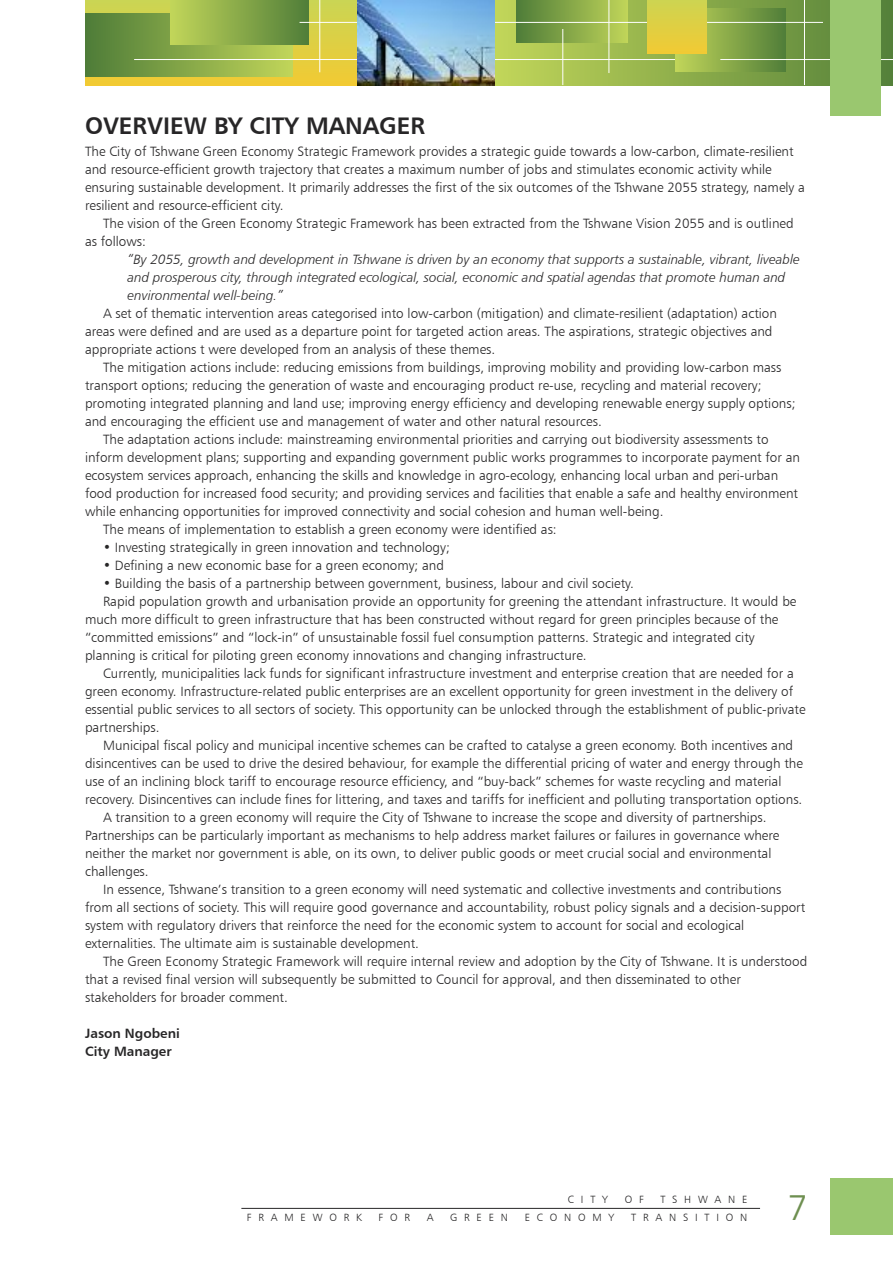
<style>
.page{position:relative;width:893px;height:1263px;background:#fff}
.page>*{position:absolute;margin:0;border:0;box-sizing:border-box;transform-origin:0 0}
.t1{font:36px "Humanist 777 BT Light B";color:#6e8f50}
.t2{font:24px "Humanist 777 BT Bold B";color:#272627}
.t3{font:13.5px/18px "Humanist 777 BT Light B";color:#272627}
.t4{font:13.5px/18px "Humanist 777 BT Light Italic B";color:#272627}
.t5{font:13.5px/18px "Humanist 777 BT Bold B";color:#272627}
.t6{font:10.5px "Humanist 777 BT Light B";letter-spacing:.65em;color:#272627}
</style>
<div class="page">
<div style="left:831px;top:1178px;width:62px;height:56px;background:#9ac76f"></div>
<hr style="left:241px;top:1208px;width:519px;height:1px;background:#272627">
<svg style="left:85px;top:0;width:273px;height:85px;background:#dccd44"></svg>
<div style="left:85px;top:13px;width:207px;height:63px;background:linear-gradient(to right,#4e7c38,#c0d559)"></div>
<div style="left:170px;top:0;width:139px;height:44px;background:linear-gradient(to right,#c2d65a,#507d39)"></div>
<hr style="left:320px;top:0;width:1px;height:72px;background:#fff">
<svg style="left:494px;top:0;width:399px;height:85px;background:#90af4c"></svg>
<div style="left:516px;top:0;width:111px;height:43px;background:linear-gradient(to right,#4e7c38,#c2d65f)"></div>
<hr style="left:134px;top:59px;width:633px;height:1px;background:#fff">
<hr style="left:609px;top:0;width:1px;height:73px;background:#fff">
<hr style="left:804px;top:0;width:1px;height:85px;background:#fff">
<hr style="left:563px;top:29px;width:1px;height:56px;background:#fff">
<svg style="left:675px;top:9px;width:111px;height:62px;background:#7fa246"></svg>
<hr style="left:300px;top:22px;width:523px;height:1px;background:#fff">
<div style="left:647px;top:0;width:60px;height:53px;background:linear-gradient(to bottom,#cdd451,#f1ca34)"></div>
<img style="left:358px;top:0;width:136px;height:85px">
<hr style="left:720px;top:59px;width:173px;height:1px;background:#fff">
<div style="left:830px;top:0;width:50px;height:116px;background:#9ac76f"></div>
<h2 class="t2" style="left:85px;top:110px;width:342px">OVERVIEW BY CITY MANAGER</h2>
<p class="t3" style="left:85px;top:142px;width:721px">The City of Tshwane Green Economy Strategic Framework provides a strategic guide towards a low-carbon, climate-resilient and resource-efficient growth trajectory that creates a maximum number of jobs and stimulates economic activity while ensuring sustainable development. It primarily addresses the first of the six outcomes of the Tshwane 2055 strategy, namely a resilient and resource-efficient city.</p>
<p class="t3" style="left:85px;top:214px;width:710px;text-indent:18px">The vision of the Green Economy Strategic Framework has been extracted from the Tshwane Vision 2055 and is outlined as follows:</p>
<p class="t4" style="left:128px;top:250px;width:674px">“By 2055, growth and development in Tshwane is driven by an economy that supports a sustainable, vibrant, liveable and prosperous city, through integrated ecological, social, economic and spatial agendas that promote human and environmental well-being.”</p>
<p class="t3" style="left:85px;top:304px;width:693px;text-indent:18px">A set of thematic intervention areas categorised into low-carbon (mitigation) and climate-resilient (adaptation) action areas were defined and are used as a departure point for targeted action areas. The aspirations, strategic objectives and appropriate actions t were developed from an analysis of these themes.</p>
<p class="t3" style="left:103px;top:358px;width:680px">The mitigation actions include: reducing emissions from buildings, improving mobility and providing low-carbon mass</p>
<p class="t3" style="left:85px;top:376px;width:678px">transport options; reducing the generation of waste and encouraging product re-use, recycling and material recovery;</p>
<p class="t3" style="left:85px;top:394px;width:712px">promoting integrated planning and land use; improving energy efficiency and developing renewable energy supply options;</p>
<p class="t3" style="left:85px;top:412px;width:518px">and encouraging the efficient use and management of water and other natural resources.</p>
<p class="t3" style="left:103px;top:430px;width:667px">The adaptation actions include: mainstreaming environmental priorities and carrying out biodiversity assessments to</p>
<p class="t3" style="left:85px;top:448px;width:716px">inform development plans; supporting and expanding government public works programmes to incorporate payment for an</p>
<p class="t3" style="left:85px;top:466px;width:695px">ecosystem services approach, enhancing the skills and knowledge in agro-ecology, enhancing local urban and peri-urban</p>
<p class="t3" style="left:85px;top:484px;width:714px">food production for increased food security; and providing services and facilities that enable a safe and healthy environment</p>
<p class="t3" style="left:85px;top:502px;width:580px">while enhancing opportunities for improved connectivity and social cohesion and human well-being.</p>
<p class="t3" style="left:103px;top:520px;width:455px">The means of implementation to establish a green economy were identified as:</p>
<p class="t3" style="left:103px;top:538px;width:348px">• Investing strategically in green innovation and technology;</p>
<p class="t3" style="left:103px;top:556px;width:343px">• Defining a new economic base for a green economy; and</p>
<p class="t3" style="left:103px;top:574px;width:532px">• Building the basis of a partnership between government, business, labour and civil society.</p>
<p class="t3" style="left:103px;top:592px;width:695px">Rapid population growth and urbanisation provide an opportunity for greening the attendant infrastructure. It would be</p>
<p class="t3" style="left:85px;top:610px;width:695px">much more difficult to green infrastructure that has been constructed without regard for green principles because of the</p>
<p class="t3" style="left:85px;top:628px;width:671px">“committed emissions” and “lock-in” of unsustainable fossil fuel consumption patterns. Strategic and integrated city</p>
<p class="t3" style="left:85px;top:646px;width:503px">planning is critical for piloting green economy innovations and changing infrastructure.</p>
<p class="t3" style="left:103px;top:664px;width:692px">Currently, municipalities lack funds for significant infrastructure investment and enterprise creation that are needed for a</p>
<p class="t3" style="left:85px;top:682px;width:709px">green economy. Infrastructure-related public enterprises are an excellent opportunity for green investment in the delivery of</p>
<p class="t3" style="left:85px;top:700px;width:722px">essential public services to all sectors of society. This opportunity can be unlocked through the establishment of public-private</p>
<p class="t3" style="left:85px;top:718px;width:76px">partnerships.</p>
<p class="t3" style="left:103px;top:736px;width:692px">Municipal fiscal policy and municipal incentive schemes can be crafted to catalyse a green economy. Both incentives and</p>
<p class="t3" style="left:85px;top:754px;width:719px">disincentives can be used to drive the desired behaviour, for example the differential pricing of water and energy through the</p>
<p class="t3" style="left:85px;top:772px;width:698px">use of an inclining block tariff to encourage resource efficiency, and “buy-back” schemes for waste recycling and material</p>
<p class="t3" style="left:85px;top:790px;width:719px">recovery. Disincentives can include fines for littering, and taxes and tariffs for inefficient and polluting transportation options.</p>
<p class="t3" style="left:103px;top:808px;width:665px">A transition to a green economy will require the City of Tshwane to increase the scope and diversity of partnerships.</p>
<p class="t3" style="left:85px;top:826px;width:696px">Partnerships can be particularly important as mechanisms to help address market failures or failures in governance where</p>
<p class="t3" style="left:85px;top:844px;width:688px">neither the market nor government is able, on its own, to deliver public goods or meet crucial social and environmental</p>
<p class="t3" style="left:85px;top:862px;width:65px">challenges.</p>
<p class="t3" style="left:103px;top:880px;width:680px">In essence, Tshwane’s transition to a green economy will need systematic and collective investments and contributions</p>
<p class="t3" style="left:85px;top:898px;width:722px">from all sections of society. This will require good governance and accountability, robust policy signals and a decision-support</p>
<p class="t3" style="left:85px;top:916px;width:661px">system with regulatory drivers that reinforce the need for the economic system to account for social and ecological</p>
<p class="t3" style="left:85px;top:934px;width:335px">externalities. The ultimate aim is sustainable development.</p>
<p class="t3" style="left:103px;top:952px;width:706px">The Green Economy Strategic Framework will require internal review and adoption by the City of Tshwane. It is understood</p>
<p class="t3" style="left:85px;top:970px;width:657px">that a revised final version will subsequently be submitted to Council for approval, and then disseminated to other</p>
<p class="t3" style="left:85px;top:988px;width:204px">stakeholders for broader comment.</p>
<p class="t5" style="left:85px;top:1024px;width:96px">Jason Ngobeni<br>City Manager</p>
<p class="t6" style="left:568px;top:1193px;width:42px">CITY</p>
<p class="t6" style="left:625px;top:1193px;width:21px">O F</p>
<p class="t6" style="left:660px;top:1193px;width:89px">TSHWANE</p>
<p class="t6" style="left:247px;top:1211px;width:117px">FRAMEWORK</p>
<p class="t6" style="left:379px;top:1211px;width:33px">FOR</p>
<p class="t6" style="left:427px;top:1211px;width:8px">A</p>
<p class="t6" style="left:450px;top:1211px;width:59px">GREEN</p>
<p class="t6" style="left:525px;top:1211px;width:91px">ECONOMY</p>
<p class="t6" style="left:631px;top:1211px;width:118px">TRANSITION</p>
<h1 class="t1" style="left:788px;top:1185px;width:22px">7</h1>
</div>
